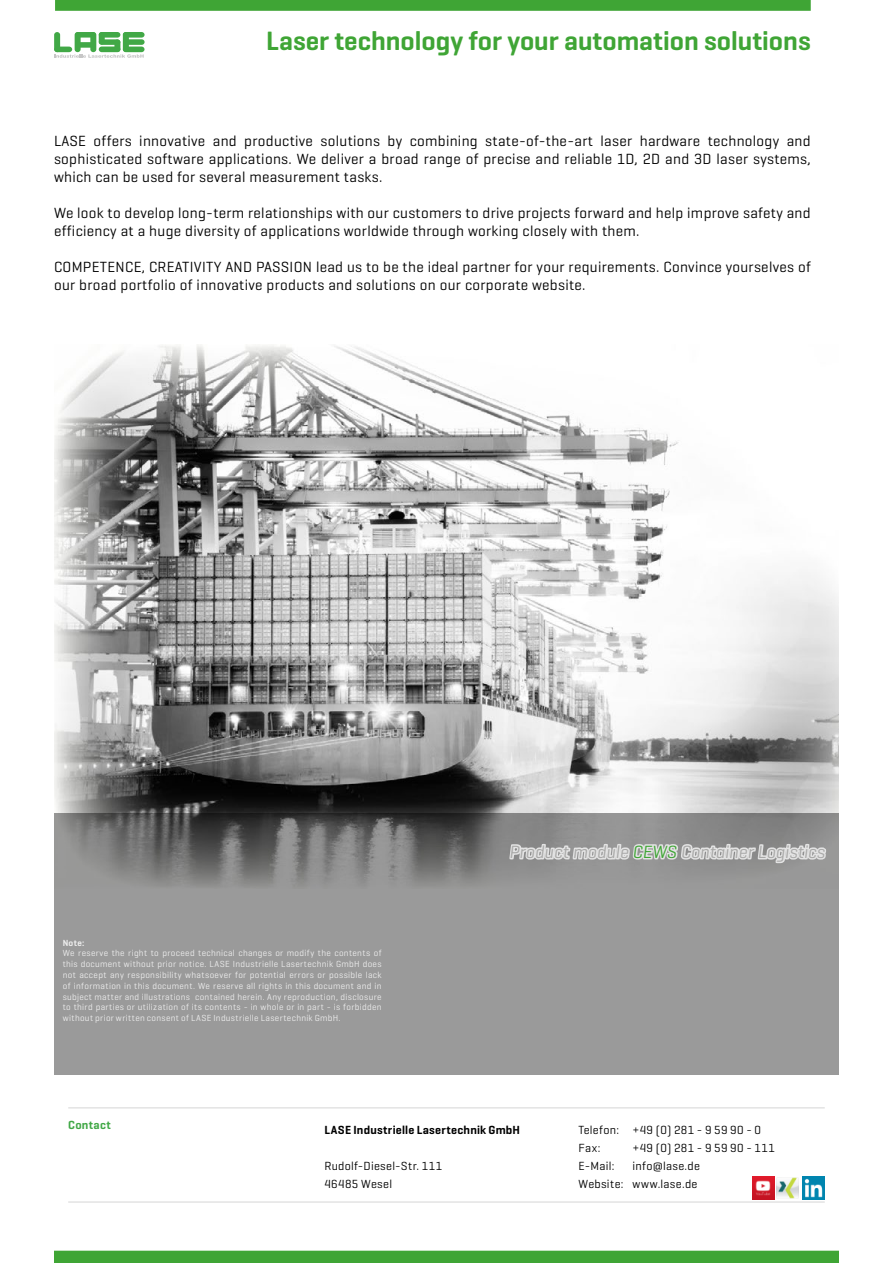
<style>
.page{position:relative;width:893px;height:1263px;background:#fff}
.page>*{position:absolute;margin:0;border:0;box-sizing:border-box;transform-origin:0 0}
.t1{font:600 27px "Geogrotesque";color:#3fa535}
.t2{font:italic 18px "Geogrotesque";color:#a8a8a7}
.t3{font:15px/18px "Geogrotesque";letter-spacing:.02em;color:#000}
.t4{font:12px/18px "Geogrotesque";letter-spacing:.025em;color:#000}
.t5{font:600 12px "Geogrotesque";letter-spacing:.02em;color:#000}
.t6{font:600 12px "Geogrotesque";letter-spacing:.03em;color:#41a846}
.t7{font:9px/10.8px "Geogrotesque";letter-spacing:.035em;color:#ededed;text-align:justify}
.t8{font:600 9px "Geogrotesque";color:#ededed}
.s1{color:#3fa535}
</style>
<div class="page">
<hr style="left:68px;top:1107px;width:757px;height:1px;background:#e3e3e3">
<hr style="left:68px;top:1201px;width:757px;height:2px;background:#e3e3e3">
<img style="left:54px;top:344px;width:785px;height:470px">
<svg style="left:54px;top:814px;width:785px;height:261px;background:#929292"></svg>
<div style="left:55px;top:0;width:756px;height:11px;background:#3fa535"></div>
<div style="left:123px;top:32px;width:6px;height:20px;background:#41a846;border-radius:3px"></div>
<div style="left:76px;top:42px;width:19px;height:6px;background:#41a846;border-radius:3px"></div>
<div style="left:55px;top:32px;width:5px;height:20px;background:#41a846;border-radius:3px"></div>
<div style="left:75px;top:32px;width:6px;height:20px;background:#41a846;border-radius:3px"></div>
<div style="left:90px;top:32px;width:6px;height:20px;background:#41a846;border-radius:3px"></div>
<div style="left:75px;top:32px;width:21px;height:6px;background:#41a846;border-radius:3px"></div>
<div style="left:99px;top:32px;width:21px;height:6px;background:#41a846;border-radius:3px"></div>
<div style="left:99px;top:39px;width:21px;height:6px;background:#41a846;border-radius:3px"></div>
<div style="left:99px;top:32px;width:6px;height:12px;background:#41a846;border-radius:3px"></div>
<div style="left:114px;top:39px;width:6px;height:13px;background:#41a846;border-radius:3px"></div>
<div style="left:124px;top:39px;width:21px;height:6px;background:#41a846;border-radius:3px"></div>
<div style="left:123px;top:32px;width:22px;height:6px;background:#41a846;border-radius:3px"></div>
<svg style="left:55px;top:47px;width:89px;height:11px"></svg>
<img style="left:776px;top:1178px;width:22px;height:21px">
<img style="left:752px;top:1177px;width:22px;height:22px">
<img style="left:802px;top:1176px;width:22px;height:23px">
<div style="left:54px;top:1251px;width:785px;height:12px;background:#3fa535"></div>
<svg style="left:508px;top:790px;width:320px;height:117px;background:#a7a7a7"></svg>
<h1 class="t1" style="left:266px;top:24px;width:546px">Laser technology for your automation solutions</h1>
<p class="t3" style="left:54px;top:131px;width:758px;text-align:justify">LASE offers innovative and productive solutions by combining state-of-the-art laser hardware technology and sophisticated software applications. We deliver a broad range of precise and reliable 1D, 2D and 3D laser systems, which can be used for several measurement tasks.</p>
<p class="t3" style="left:54px;top:203px;width:758px">We look to develop long-term relationships with our customers to drive projects forward and help improve safety and efficiency at a huge diversity of applications worldwide through working closely with them.</p>
<p class="t3" style="left:54px;top:257px;width:758px">COMPETENCE, CREATIVITY AND PASSION lead us to be the ideal partner for your requirements. Convince yourselves of our broad portfolio of innovative products and solutions on our corporate website.</p>
<p class="t8" style="left:63px;top:937px;width:23px">Note:</p>
<p class="t7" style="left:63px;top:948px;width:320px">We reserve the right to proceed technical changes or modify the contents of this document without prior notice. LASE Industrielle Lasertechnik GmbH does not accept any responsibility whatsoever for potential errors or possible lack of information in this document. We reserve all rights in this document and in subject matter and illustrations contained herein. Any reproduction, disclosure to third parties or utilization of its contents - in whole or in part - is forbidden without prior written consent of LASE Industrielle Lasertechnik GmbH.</p>
<p class="t2" style="left:509px;top:841px;width:317px">Product module <span class="s1">CEWS</span> Container Logistics</p>
<p class="t6" style="left:68px;top:1117px;width:44px">Contact</p>
<p class="t5" style="left:324px;top:1122px;width:197px">LASE Industrielle Lasertechnik GmbH</p>
<p class="t4" style="left:324px;top:1157px;width:119px">Rudolf-Diesel-Str. 111<br>46485 Wesel</p>
<p class="t4" style="left:578px;top:1121px;width:184px">Telefon: +49 (0) 281 - 9 59 90 - 0<br>Fax:</p>
<p class="t4" style="left:632px;top:1139px;width:144px">+49 (0) 281 - 9 59 90 - 111</p>
<p class="t4" style="left:578px;top:1157px;width:123px;text-align:right">info@lase.de<br>Website: www.lase.de</p>
<p class="t4" style="left:578px;top:1157px;width:37px">E-Mail:</p>
</div>
